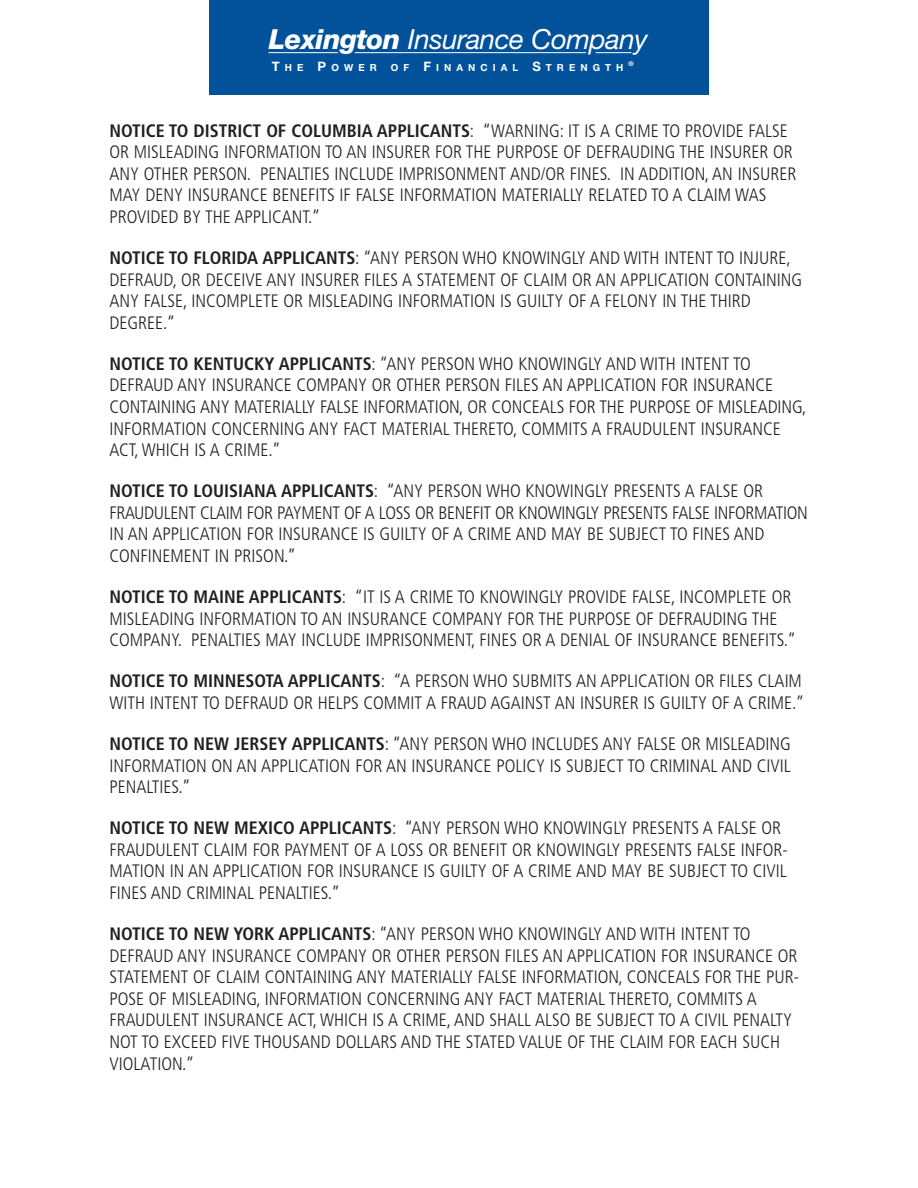
<style>
.page{position:relative;width:918px;height:1188px;background:#fff}
.page>*{position:absolute;margin:0;border:0;box-sizing:border-box;transform-origin:0 0}
.t1{font:italic 27.6px "Helvetica Neue";letter-spacing:-.015em;color:#fff}
.t2{font:300 condensed 18px/21.6px "Frutiger";color:#231f20}
.t3{font:700 9.75px "Helvetica Neue";letter-spacing:.52em;color:#fff}
.t4{font:700 6.45px "Helvetica Neue";color:#fff}
.s1{font-weight:800}
.s2{font-size:13.05px}
.s3{font-weight:700}
</style>
<div class="page">
<div style="left:209px;top:0;width:500px;height:94px;background:#01529a"></div>
<hr style="left:355px;top:52px;width:231px;height:1px;background:#fff">
<hr style="left:596px;top:52px;width:35px;height:1px;background:#fff">
<hr style="left:269px;top:52px;width:69px;height:1px;background:#fff">
<h1 class="t1" style="left:269px;top:29px;width:380px"><span class="s1">Lexington</span> Insurance Company</h1>
<p class="t3" style="left:272px;top:64px;width:106px"><span class="s2">T</span>HE <span class="s2">P</span>OWER</p>
<p class="t3" style="left:391px;top:64px;width:234px">OF <span class="s2">F</span>INANCIAL <span class="s2">S</span>TRENGTH</p>
<p class="t4" style="left:629px;top:61px;width:7px">®</p>
<p class="t2" style="left:109px;top:121px;width:688px"><span class="s3">NOTICE TO DISTRICT OF COLUMBIA APPLICANTS</span>: “WARNING: IT IS A CRIME TO PROVIDE FALSE OR MISLEADING INFORMATION TO AN INSURER FOR THE PURPOSE OF DEFRAUDING THE INSURER OR ANY OTHER PERSON. PENALTIES INCLUDE IMPRISONMENT AND/OR FINES. IN ADDITION, AN INSURER MAY DENY INSURANCE BENEFITS IF FALSE INFORMATION MATERIALLY RELATED TO A CLAIM WAS PROVIDED BY THE APPLICANT.”</p>
<p class="t2" style="left:110px;top:248px;width:694px"><span class="s3">NOTICE TO FLORIDA APPLICANTS</span>: “ANY PERSON WHO KNOWINGLY AND WITH INTENT TO INJURE, DEFRAUD, OR DECEIVE ANY INSURER FILES A STATEMENT OF CLAIM OR AN APPLICATION CONTAINING ANY FALSE, INCOMPLETE OR MISLEADING INFORMATION IS GUILTY OF A FELONY IN THE THIRD DEGREE.”</p>
<p class="t2" style="left:109px;top:354px;width:698px"><span class="s3">NOTICE TO KENTUCKY APPLICANTS</span>: “ANY PERSON WHO KNOWINGLY AND WITH INTENT TO DEFRAUD ANY INSURANCE COMPANY OR OTHER PERSON FILES AN APPLICATION FOR INSURANCE CONTAINING ANY MATERIALLY FALSE INFORMATION, OR CONCEALS FOR THE PURPOSE OF MISLEADING, INFORMATION CONCERNING ANY FACT MATERIAL THERETO, COMMITS A FRAUDULENT INSURANCE ACT, WHICH IS A CRIME.”</p>
<p class="t2" style="left:109px;top:482px;width:700px"><span class="s3">NOTICE TO LOUISIANA APPLICANTS</span>: “ANY PERSON WHO KNOWINGLY PRESENTS A FALSE OR FRAUDULENT CLAIM FOR PAYMENT OF A LOSS OR BENEFIT OR KNOWINGLY PRESENTS FALSE INFORMATION IN AN APPLICATION FOR INSURANCE IS GUILTY OF A CRIME AND MAY BE SUBJECT TO FINES AND CONFINEMENT IN PRISON.”</p>
<p class="t2" style="left:109px;top:587px;width:688px"><span class="s3">NOTICE TO MAINE APPLICANTS</span>: “IT IS A CRIME TO KNOWINGLY PROVIDE FALSE, INCOMPLETE OR<br>MISLEADING INFORMATION TO AN INSURANCE COMPANY FOR THE PURPOSE OF DEFRAUDING THE<br>COMPANY. PENALTIES MAY INCLUDE IMPRISONMENT, FINES OR A DENIAL OF INSURANCE BENEFITS.”</p>
<p class="t2" style="left:110px;top:672px;width:697px"><span class="s3">NOTICE TO MINNESOTA APPLICANTS</span>: “A PERSON WHO SUBMITS AN APPLICATION OR FILES CLAIM<br>WITH INTENT TO DEFRAUD OR HELPS COMMIT A FRAUD AGAINST AN INSURER IS GUILTY OF A CRIME.”</p>
<p class="t2" style="left:109px;top:734px;width:683px;text-align:justify"><span class="s3">NOTICE TO NEW JERSEY APPLICANTS</span>: “ANY PERSON WHO INCLUDES ANY FALSE OR MISLEADING INFORMATION ON AN APPLICATION FOR AN INSURANCE POLICY IS SUBJECT TO CRIMINAL AND CIVIL PENALTIES.”</p>
<p class="t2" style="left:109px;top:819px;width:680px"><span class="s3">NOTICE TO NEW MEXICO APPLICANTS</span>: “ANY PERSON WHO KNOWINGLY PRESENTS A FALSE OR FRAUDULENT CLAIM FOR PAYMENT OF A LOSS OR BENEFIT OR KNOWINGLY PRESENTS FALSE INFOR-MATION IN AN APPLICATION FOR INSURANCE IS GUILTY OF A CRIME AND MAY BE SUBJECT TO CIVIL FINES AND CRIMINAL PENALTIES.”</p>
<p class="t2" style="left:109px;top:924px;width:691px"><span class="s3">NOTICE TO NEW YORK APPLICANTS</span>: “ANY PERSON WHO KNOWINGLY AND WITH INTENT TO DEFRAUD ANY INSURANCE COMPANY OR OTHER PERSON FILES AN APPLICATION FOR INSURANCE OR STATEMENT OF CLAIM CONTAINING ANY MATERIALLY FALSE INFORMATION, CONCEALS FOR THE PUR-POSE OF MISLEADING, INFORMATION CONCERNING ANY FACT MATERIAL THERETO, COMMITS A FRAUDULENT INSURANCE ACT, WHICH IS A CRIME, AND SHALL ALSO BE SUBJECT TO A CIVIL PENALTY NOT TO EXCEED FIVE THOUSAND DOLLARS AND THE STATED VALUE OF THE CLAIM FOR EACH SUCH VIOLATION.”</p>
</div>
